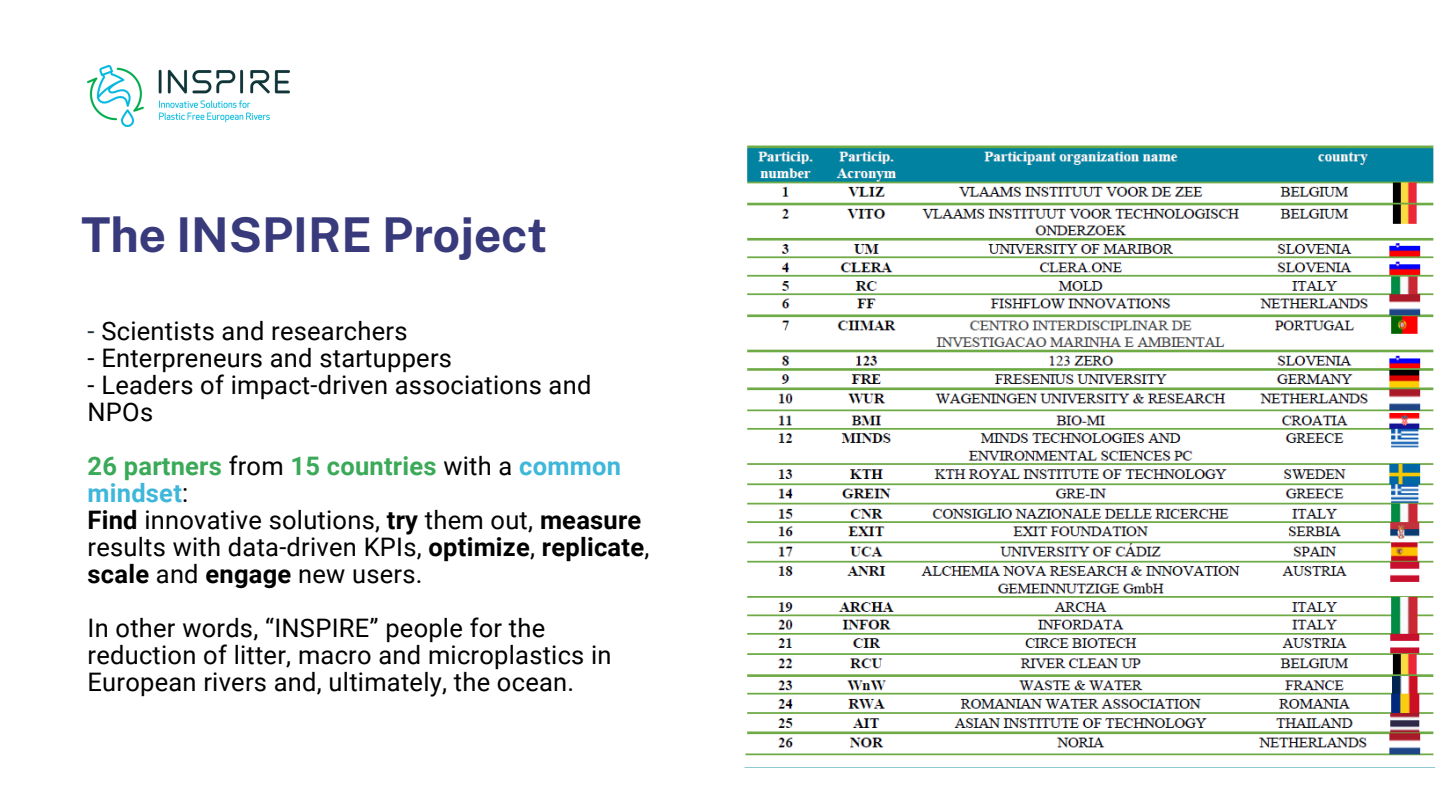
<style>
.page{position:relative;width:1440px;height:810px;background:#fff}
.page>*{position:absolute;margin:0;border:0;box-sizing:border-box;transform-origin:0 0}
.t1{font:700 48px "Public Sans";color:#383a7c}
.t2{font:25.5px/27px "Roboto";letter-spacing:.01em;color:#000}
.t3{font:700 25.5px/27px "Roboto";letter-spacing:.01em;color:#3aa958}
.s1{color:#1b3438}
.s2{font-weight:400;color:#000}
.s3{color:#3eb7da}
.s4{font-weight:700}
</style>
<div class="page">
<img style="left:745px;top:145px;width:689px;height:611px">
<img style="left:87px;top:65px;width:202px;height:62px">
<p class="t1" style="left:81px;top:207px;width:468px">The INSPIRE Project</p>
<p class="t2" style="left:88px;top:317px;width:321px"><span class="s1">-</span> Scientists and researchers</p>
<p class="t2" style="left:88px;top:344px;width:366px">- Enterpreneurs and startuppers</p>
<h1 class="t2" style="left:88px;top:371px;width:505px">- Leaders of impact-driven associations and<br>NPOs</h1>
<p class="t3" style="left:88px;top:452px;width:535px">26 partners <span class="s2">from</span> 15 countries <span class="s2">with a</span> <span class="s3">common mindset</span><span class="s2">:</span></p>
<p class="t2" style="left:88px;top:506px;width:563px"><span class="s4">Find</span> innovative solutions, <span class="s4">try</span> them out, <span class="s4">measure </span>results with data-driven KPIs, <span class="s4">optimize</span>, <span class="s4">replicate</span>, <span class="s4">scale</span> and <span class="s4">engage</span> new users.</p>
<p class="t2" style="left:88px;top:614px;width:526px">In other words, “INSPIRE” people for the reduction of litter, macro and microplastics in<br>European rivers and, ultimately, the ocean.</p>
</div>
